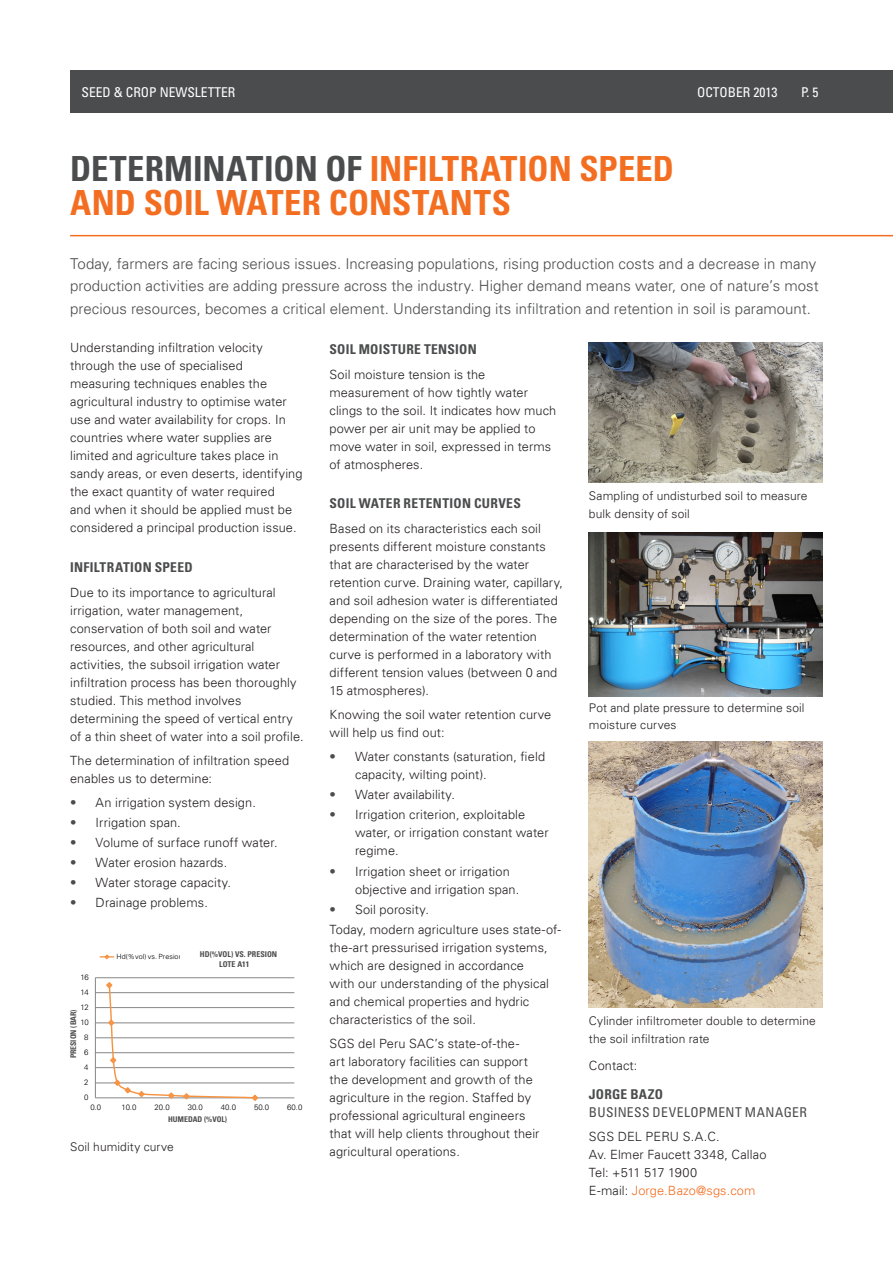
<style>
.page{position:relative;width:893px;height:1263px;background:#fff}
.page>*{position:absolute;margin:0;border:0;box-sizing:border-box;transform-origin:0 0}
.HEADLINES_BIG{font:700 condensed 34.65px/34.7px "Univers LT";color:#f36e21}
.BREAKOUT_TEXT{font:300 15px/22.5px "Univers LT";color:#4b4c4d}
.SUBHEADINGS{font:700 condensed 13.5px "Univers LT";letter-spacing:.02em;color:#4b4c4d}
.SUBHEADINGS-2{font:condensed 13.5px/18px "Univers LT";letter-spacing:.03em;color:#4b4c4d}
.t1{font:condensed 13.5px "Univers LT";color:#fff}
.BODY_TEXT_LISTS_SPAC{font:300 12.75px/18px "Univers LT";letter-spacing:.005em;color:#231f20}
.BODY_TEXT_LISTS_SPAC-2{font:300 12.75px "Univers LT";letter-spacing:.01em;color:#f36e21}
.BODY_TEXT_LISTS_SPAC-3{font:300 12.75px "Univers LT";letter-spacing:-.03em;color:#231f20}
.BODY_TEXT_LISTS_SPAC-4{font:300 12px/18px "Univers LT";letter-spacing:.01em;color:#231f20}
.t2{font:700 condensed 7.95px/9.9px "Univers LT";color:#4d4d4f}
.t3{font:300 7.8px "Univers LT";letter-spacing:-.005em;color:#000}
.t4{font:700 condensed 7.8px "Univers LT";color:#4d4d4f}
.t5{font:300 7.2px "Univers LT";letter-spacing:.005em;color:#000}
.s1{color:#4b4c4d}
.s2{font-weight:700}
.s3{color:#231f20}
</style>
<div class="page">
<div style="left:70px;top:70px;width:823px;height:43px;background:#4b4c4d"></div>
<hr style="left:70px;top:235px;width:823px;height:1px;background:#f36e21">
<img style="left:589px;top:343px;width:234px;height:140px">
<img style="left:589px;top:533px;width:234px;height:164px">
<hr style="left:95px;top:1083px;width:199px;height:1px;background:#868686">
<hr style="left:95px;top:1067px;width:199px;height:1px;background:#868686">
<hr style="left:95px;top:1052px;width:199px;height:1px;background:#868686">
<hr style="left:95px;top:1037px;width:199px;height:1px;background:#868686">
<hr style="left:95px;top:1022px;width:199px;height:1px;background:#868686">
<hr style="left:95px;top:1007px;width:199px;height:1px;background:#868686">
<hr style="left:95px;top:992px;width:199px;height:1px;background:#868686">
<hr style="left:95px;top:977px;width:199px;height:1px;background:#868686">
<hr style="left:95px;top:978px;width:1px;height:120px;background:#868686">
<hr style="left:95px;top:1097px;width:199px;height:1px;background:#868686">
<svg style="left:106px;top:982px;width:152px;height:119px"></svg>
<svg style="left:100px;top:954px;width:14px;height:5px"></svg>
<img style="left:589px;top:741px;width:234px;height:266px">
<p class="t1" style="left:82px;top:83px;width:155px">SEED &amp; CROP NEWSLETTER</p>
<p class="t1" style="left:697px;top:83px;width:82px">OCTOBER 2013</p>
<p class="t1" style="left:801px;top:83px;width:19px">P. 5</p>
<p class="HEADLINES_BIG" style="left:70px;top:151px;width:605px"><span class="s1">DETERMINATION OF</span> INFILTRATION SPEED<br>AND SOIL WATER CONSTANTS</p>
<p class="BREAKOUT_TEXT" style="left:70px;top:252px;width:750px">Today, farmers are facing serious issues. Increasing populations, rising production costs and a decrease in many production activities are adding pressure across the industry. Higher demand means water, one of nature’s most precious resources, becomes a critical element. Understanding its infiltration and retention in soil is paramount.</p>
<p class="BODY_TEXT_LISTS_SPAC" style="left:70px;top:339px;width:234px">Understanding infiltration velocity through the use of specialised measuring techniques enables the agricultural industry to optimise water use and water availability for crops. In countries where water supplies are limited and agriculture takes place in sandy areas, or even deserts, identifying the exact quantity of water required<br>and when it should be applied must be considered a principal production issue.</p>
<p class="SUBHEADINGS" style="left:70px;top:559px;width:124px">INFILTRATION SPEED</p>
<p class="BODY_TEXT_LISTS_SPAC" style="left:70px;top:583px;width:235px">Due to its importance to agricultural irrigation, water management, conservation of both soil and water resources, and other agricultural activities, the subsoil irrigation water infiltration process has been thoroughly studied. This method involves determining the speed of vertical entry of a thin sheet of water into a soil profile.</p>
<p class="BODY_TEXT_LISTS_SPAC" style="left:70px;top:751px;width:220px">The determination of infiltration speed enables us to determine:</p>
<p class="BODY_TEXT_LISTS_SPAC" style="left:70px;top:793px;width:187px"><span class="s1">•</span> An irrigation system design.</p>
<p class="BODY_TEXT_LISTS_SPAC" style="left:70px;top:813px;width:112px"><span class="s1">•</span> Irrigation span.</p>
<p class="BODY_TEXT_LISTS_SPAC" style="left:70px;top:834px;width:209px"><span class="s1">•</span> Volume of surface runoff water.</p>
<p class="BODY_TEXT_LISTS_SPAC" style="left:70px;top:854px;width:159px"><span class="s1">•</span> Water erosion hazards.</p>
<p class="BODY_TEXT_LISTS_SPAC" style="left:70px;top:874px;width:162px"><span class="s1">•</span> Water storage capacity.</p>
<p class="BODY_TEXT_LISTS_SPAC" style="left:70px;top:894px;width:139px"><span class="s1">•</span> Drainage problems.</p>
<p class="SUBHEADINGS" style="left:330px;top:341px;width:149px">SOIL MOISTURE TENSION</p>
<p class="BODY_TEXT_LISTS_SPAC" style="left:330px;top:365px;width:228px">Soil moisture tension is the measurement of how tightly water clings to the soil. It indicates how much power per air unit may be applied to move water in soil, expressed in terms of atmospheres.</p>
<p class="SUBHEADINGS" style="left:330px;top:495px;width:193px">SOIL WATER RETENTION CURVES</p>
<p class="BODY_TEXT_LISTS_SPAC" style="left:330px;top:520px;width:235px">Based on its characteristics each soil presents different moisture constants that are characterised by the water retention curve. Draining water, capillary, and soil adhesion water is differentiated depending on the size of the pores. The determination of the water retention curve is performed in a laboratory with different tension values (between 0 and 15 atmospheres).</p>
<p class="BODY_TEXT_LISTS_SPAC" style="left:330px;top:706px;width:223px">Knowing the soil water retention curve will help us find out:</p>
<p class="BODY_TEXT_LISTS_SPAC" style="left:355px;top:748px;width:192px;text-indent:-26px"><span class="s1">•</span> Water constants (saturation, field capacity, wilting point).</p>
<p class="BODY_TEXT_LISTS_SPAC" style="left:330px;top:786px;width:127px"><span class="s1">•</span> Water availability.</p>
<p class="BODY_TEXT_LISTS_SPAC" style="left:355px;top:806px;width:195px;text-indent:-26px"><span class="s1">•</span> Irrigation criterion, exploitable water, or irrigation constant water regime.</p>
<p class="BODY_TEXT_LISTS_SPAC" style="left:355px;top:862px;width:166px;text-indent:-26px"><span class="s1">•</span> Irrigation sheet or irrigation objective and irrigation span.</p>
<p class="BODY_TEXT_LISTS_SPAC" style="left:330px;top:900px;width:101px"><span class="s1">•</span> Soil porosity.</p>
<p class="BODY_TEXT_LISTS_SPAC" style="left:330px;top:920px;width:233px">Today, modern agriculture uses state-of&shy;the-art pressurised irrigation systems, which are designed in accordance<br>with our understanding of the physical and chemical properties and hydric characteristics of the soil.</p>
<p class="BODY_TEXT_LISTS_SPAC" style="left:330px;top:1034px;width:211px">SGS del Peru SAC’s state-of-the-<br>art laboratory facilities can support the development and growth of the agriculture in the region. Staffed by professional agricultural engineers that will help clients throughout their agricultural operations.</p>
<p class="BODY_TEXT_LISTS_SPAC-4" style="left:589px;top:487px;width:220px">Sampling of undisturbed soil to measure bulk density of soil</p>
<p class="BODY_TEXT_LISTS_SPAC-4" style="left:589px;top:700px;width:217px;line-height:16.5px">Pot and plate pressure to determine soil moisture curves</p>
<p class="t2" style="left:219px;top:949px;width:60px;text-indent:-19px">HD(%VOL) VS. PRESION<br>LOTE A11</p>
<p class="t5" style="left:117px;top:952px;width:68px">Hd(%vol) vs. Presion</p>
<p class="t3" style="left:80px;top:972px;width:10px">16</p>
<p class="t3" style="left:80px;top:987px;width:10px">14</p>
<p class="t3" style="left:80px;top:1002px;width:10px">12</p>
<p class="t4" style="left:69px;top:1058px;width:51px;rotate:-90deg">PRESION (BAR)</p>
<p class="BODY_TEXT_LISTS_SPAC-4" style="left:589px;top:1012px;width:228px">Cylinder infiltrometer double to determine the soil infiltration rate</p>
<p class="t3" style="left:80px;top:1017px;width:10px">10</p>
<p class="t5" style="left:78px;top:1020px;width:15px">60.0</p>
<p class="t3" style="left:84px;top:1033px;width:6px">8</p>
<p class="t3" style="left:84px;top:1048px;width:6px">6</p>
<p class="BODY_TEXT_LISTS_SPAC" style="left:589px;top:1056px;width:50px">Contact:</p>
<p class="SUBHEADINGS-2" style="left:589px;top:1084px;width:219px"><span class="s2">JORGE BAZO<br></span>BUSINESS DEVELOPMENT MANAGER</p>
<p class="BODY_TEXT_LISTS_SPAC" style="left:589px;top:1128px;width:179px">SGS DEL PERU S.A.C.<br>Av. Elmer Faucett 3348, Callao</p>
<p class="BODY_TEXT_LISTS_SPAC-3" style="left:589px;top:1165px;width:110px">Tel: +511 517 1900</p>
<p class="BODY_TEXT_LISTS_SPAC-2" style="left:589px;top:1183px;width:168px"><span class="s3">E-mail:</span> Jorge.Bazo@sgs.com</p>
<p class="t3" style="left:84px;top:1063px;width:6px">4</p>
<p class="t3" style="left:84px;top:1078px;width:6px">2</p>
<p class="t3" style="left:84px;top:1093px;width:6px">0</p>
<p class="t3" style="left:90px;top:1103px;width:12px">0.0</p>
<p class="t3" style="left:121px;top:1103px;width:17px">10.0</p>
<p class="t3" style="left:155px;top:1103px;width:17px">20.0</p>
<p class="t3" style="left:188px;top:1103px;width:17px">30.0</p>
<p class="t3" style="left:221px;top:1103px;width:17px">40.0</p>
<p class="t3" style="left:254px;top:1103px;width:17px">50.0</p>
<p class="t3" style="left:287px;top:1103px;width:17px">60.0</p>
<p class="t4" style="left:168px;top:1114px;width:61px">HUMEDAD (%VOL)</p>
<p class="BODY_TEXT_LISTS_SPAC-4" style="left:70px;top:1138px;width:105px">Soil humidity curve</p>
</div>
